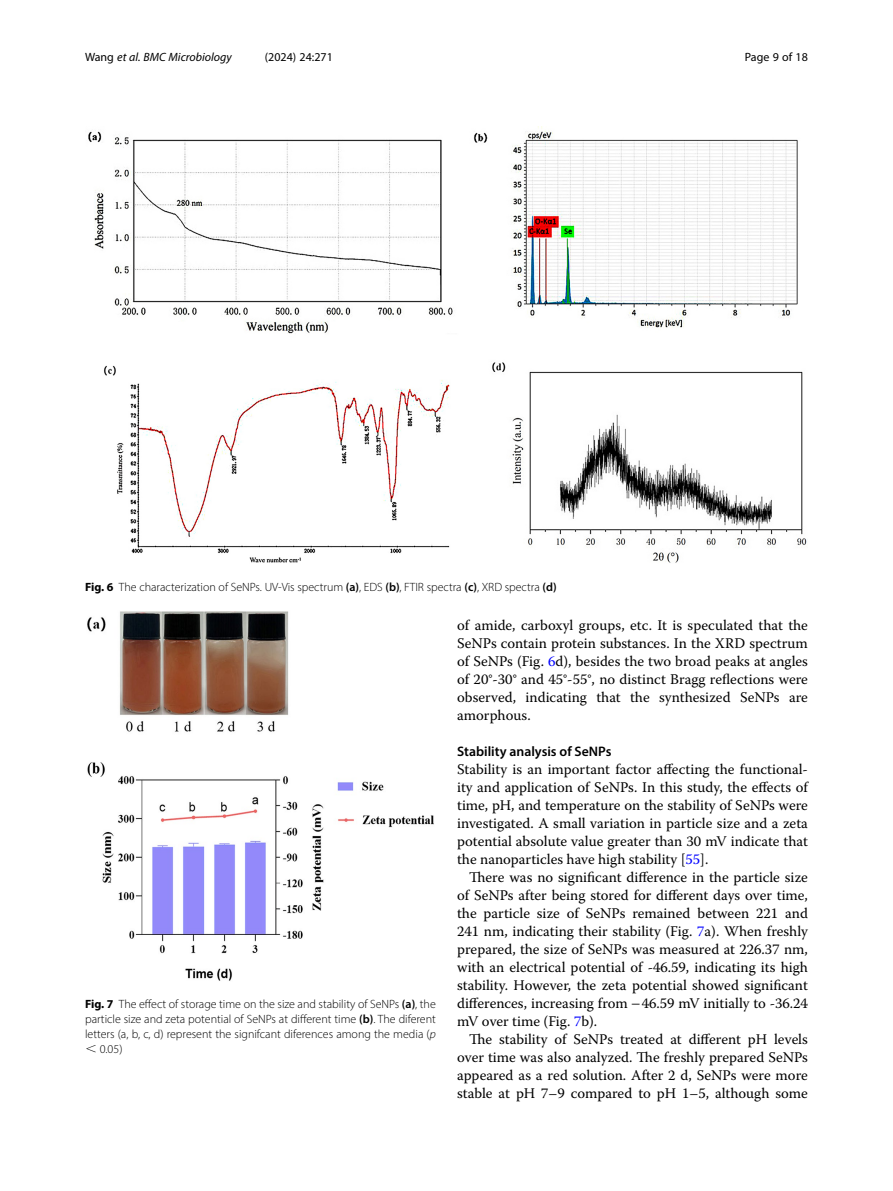
<style>
.page{position:relative;width:893px;height:1191px;background:#fff}
.page>*{position:absolute;margin:0;border:0;box-sizing:border-box;transform-origin:0 0}
.Body_Text_Indent{font:14.7px/18px "Warnock Pro";color:#000;text-align:justify}
.Body_Text{font:14.7px/18px "Warnock Pro";color:#000;text-align:justify}
.Head_2{font:600 13.8px "Myriad Pro";color:#000}
.Figure_Caption{font:300 12px/15px "Myriad Pro";color:#000;text-align:justify}
.t1{font:italic 12px "Myriad Pro";color:#000}
.t2{font:12px "Myriad Pro";color:#000}
.s1{font-style:normal}
.s2{font-weight:700}
.s3{font-weight:600}
.s4{font-style:italic}
.s5{font-family:"Sim Sun";font-weight:400}
.s6{color:#00f}
</style>
<div class="page">
<img style="left:87px;top:611px;width:347px;height:370px">
<img style="left:88px;top:126px;width:719px;height:437px">
<p class="t1" style="left:85px;top:50px;width:148px"><span class="s1">Wang</span> et al. BMC Microbiology</p>
<p class="t2" style="left:265px;top:50px;width:70px">(2024) 24:271</p>
<p class="t2" style="left:745px;top:50px;width:65px">Page 9 of 18</p>
<p class="Figure_Caption" style="left:85px;top:579px;width:473px"><span class="s2">Fig. 6</span> The characterization of SeNPs. UV-Vis spectrum <span class="s3">(a)</span>, EDS <span class="s3">(b)</span>, FTIR spectra <span class="s3">(c)</span>, XRD spectra <span class="s3">(d)</span></p>
<p class="Figure_Caption" style="left:85px;top:996px;width:352px"><span class="s2">Fig. 7</span> The effect of storage time on the size and stability of SeNPs <span class="s3">(a)</span>, the particle size and zeta potential of SeNPs at different time <span class="s3">(b)</span>. The diferent letters (a, b, c, d) represent the signifcant diferences among the media (<span class="s4">p</span><span class="s5">＜</span> 0.05)</p>
<p class="Body_Text_Indent" style="left:457px;top:616px;width:352px">of amide, carboxyl groups, etc. It is speculated that the SeNPs contain protein substances. In the XRD spectrum of SeNPs (Fig. <span class="s6">6</span>d), besides the two broad peaks at angles of 20°-30° and 45°-55°, no distinct Bragg reflections were observed, indicating that the synthesized SeNPs are amorphous.</p>
<p class="Head_2" style="left:457px;top:743px;width:156px">Stability analysis of SeNPs</p>
<p class="Body_Text" style="left:457px;top:760px;width:352px">Stability is an important factor affecting the functional&shy;ity and application of SeNPs. In this study, the effects of time, pH, and temperature on the stability of SeNPs were investigated. A small variation in particle size and a zeta potential absolute value greater than 30 mV indicate that the nanoparticles have high stability [<span class="s6">55</span>].</p>
<p class="Body_Text_Indent" style="left:457px;top:868px;width:352px;text-indent:12px">There was no significant difference in the particle size of SeNPs after being stored for different days over time, the particle size of SeNPs remained between 221 and 241 nm, indicating their stability (Fig. <span class="s6">7</span>a). When freshly prepared, the size of SeNPs was measured at 226.37 nm, with an electrical potential of -46.59, indicating its high stability. However, the zeta potential showed significant differences, increasing from −46.59 mV initially to -36.24 mV over time (Fig. <span class="s6">7</span>b).</p>
<p class="Body_Text_Indent" style="left:457px;top:1030px;width:352px;text-indent:12px">The stability of SeNPs treated at different pH levels over time was also analyzed. The freshly prepared SeNPs appeared as a red solution. After 2 d, SeNPs were more stable at pH 7–9 compared to pH 1–5, although some</p>
</div>
